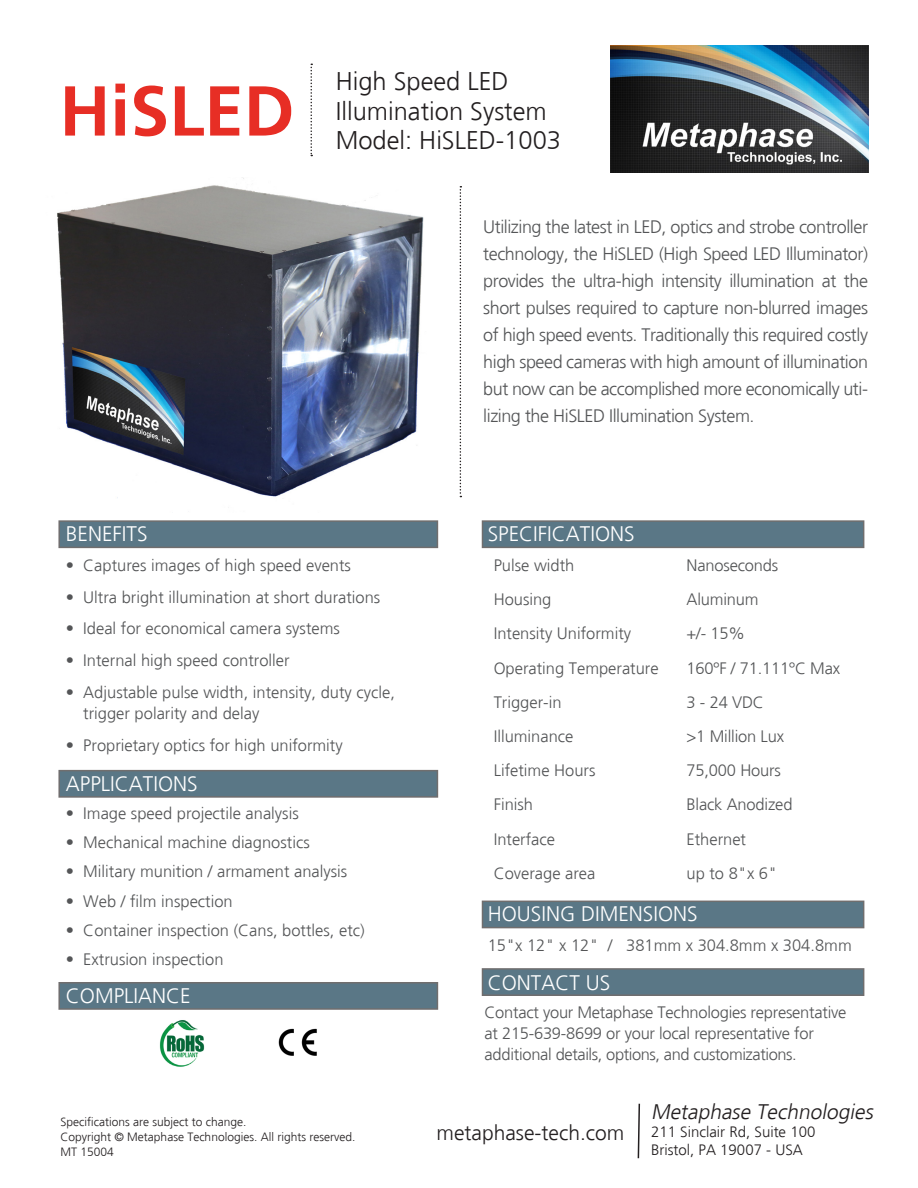
<style>
.page{position:relative;width:918px;height:1188px;background:#fff}
.page>*{position:absolute;margin:0;border:0;box-sizing:border-box;transform-origin:0 0}
.t1{font:700 70.5px "Frutiger";color:#e72e25}
.t2{font:300 25.5px "Frutiger";color:#231f20}
.t3{font:300 21px "Frutiger";color:#fff}
.t4{font:italic 300 21px "Frutiger";color:#231f20}
.t5{font:300 21px "Frutiger";color:#231f20}
.Paragraph_Style_1{font:300 18px/27px "Frutiger";letter-spacing:-.025em;color:#545557;text-align:justify}
.t6{font:300 16.5px/21px "Frutiger";color:#545557}
.t7{font:300 15px "Frutiger";color:#231f20}
.t8{font:300 12px "Frutiger";color:#231f20}
</style>
<div class="page">
<div style="left:59px;top:521px;width:378px;height:26px;background:#5a7786"></div>
<img style="left:57px;top:177px;width:367px;height:321px">
<svg style="left:637px;top:1103px;width:4px;height:56px"></svg>
<svg style="left:460px;top:186px;width:1px;height:311px"></svg>
<svg style="left:310px;top:64px;width:2px;height:92px"></svg>
<div style="left:59px;top:771px;width:378px;height:26px;background:#5a7786"></div>
<div style="left:482px;top:521px;width:382px;height:26px;background:#5a7786"></div>
<div style="left:482px;top:969px;width:382px;height:26px;background:#5a7786"></div>
<div style="left:482px;top:901px;width:382px;height:27px;background:#5a7786"></div>
<div style="left:59px;top:983px;width:378px;height:26px;background:#5a7786"></div>
<img style="left:159px;top:1020px;width:46px;height:47px">
<img style="left:278px;top:1028px;width:39px;height:28px">
<img style="left:611px;top:45px;width:258px;height:127px">
<p class="t1" style="left:59px;top:70px;width:237px">HiSLED</p>
<p class="t2" style="left:336px;top:67px;width:174px">High Speed LED</p>
<p class="t2" style="left:336px;top:97px;width:213px">Illumination System</p>
<p class="t2" style="left:336px;top:126px;width:227px">Model: HiSLED-1003</p>
<p class="Paragraph_Style_1" style="left:483px;top:214px;width:386px">Utilizing the latest in LED, optics and strobe controller technology, the HiSLED (High Speed LED Illuminator) provides the ultra-high intensity illumination at the short pulses required to capture non-blurred images of high speed events. Traditionally this required costly high speed cameras with high amount of illumination but now can be accomplished more economically uti&shy;lizing the HiSLED Illumination System.</p>
<p class="t3" style="left:66px;top:522px;width:83px">BENEFITS</p>
<p class="t6" style="left:66px;top:555px;width:287px">• Captures images of high speed events</p>
<p class="t6" style="left:66px;top:587px;width:316px">• Ultra bright illumination at short durations</p>
<p class="t6" style="left:66px;top:618px;width:276px">• Ideal for economical camera systems</p>
<p class="t6" style="left:66px;top:650px;width:225px">• Internal high speed controller</p>
<p class="t6" style="left:83px;top:682px;width:313px;text-indent:-17px">• Adjustable pulse width, intensity, duty cycle, trigger polarity and delay</p>
<p class="t6" style="left:66px;top:735px;width:278px">• Proprietary optics for high uniformity</p>
<p class="t3" style="left:66px;top:772px;width:133px">APPLICATIONS</p>
<p class="t6" style="left:66px;top:803px;width:234px">• Image speed projectile analysis</p>
<p class="t6" style="left:66px;top:832px;width:245px">• Mechanical machine diagnostics</p>
<p class="t6" style="left:66px;top:862px;width:283px">• Military munition / armament analysis</p>
<p class="t6" style="left:66px;top:891px;width:168px">• Web / film inspection</p>
<p class="t6" style="left:66px;top:920px;width:300px">• Container inspection (Cans, bottles, etc)</p>
<p class="t6" style="left:66px;top:949px;width:159px">• Extrusion inspection</p>
<p class="t3" style="left:66px;top:984px;width:126px">COMPLIANCE</p>
<p class="t8" style="left:60px;top:1115px;width:188px">Specifications are subject to change.</p>
<p class="t8" style="left:60px;top:1130px;width:296px">Copyright © Metaphase Technologies. All rights reserved.</p>
<p class="t8" style="left:60px;top:1145px;width:55px">MT 15004</p>
<p class="t3" style="left:488px;top:522px;width:148px">SPECIFICATIONS</p>
<p class="t6" style="left:494px;top:555px;width:82px">Pulse width</p>
<p class="t6" style="left:687px;top:555px;width:93px">Nanoseconds</p>
<p class="t6" style="left:494px;top:589px;width:59px">Housing</p>
<p class="t6" style="left:687px;top:589px;width:74px">Aluminum</p>
<p class="t6" style="left:494px;top:623px;width:139px">Intensity Uniformity</p>
<p class="t6" style="left:687px;top:623px;width:60px">+/- 15%</p>
<p class="t6" style="left:494px;top:658px;width:166px">Operating Temperature</p>
<p class="t6" style="left:687px;top:658px;width:155px">160ºF / 71.111ºC Max</p>
<p class="t6" style="left:494px;top:692px;width:69px">Trigger-in</p>
<p class="t6" style="left:687px;top:692px;width:79px">3 - 24 VDC</p>
<p class="t6" style="left:494px;top:726px;width:81px">Illuminance</p>
<p class="t6" style="left:687px;top:726px;width:99px">&gt;1 Million Lux</p>
<p class="t6" style="left:494px;top:760px;width:103px">Lifetime Hours</p>
<p class="t6" style="left:687px;top:760px;width:96px">75,000 Hours</p>
<p class="t6" style="left:494px;top:794px;width:41px">Finish</p>
<p class="t6" style="left:687px;top:794px;width:108px">Black Anodized</p>
<p class="t6" style="left:494px;top:829px;width:63px">Interface</p>
<p class="t6" style="left:687px;top:829px;width:61px">Ethernet</p>
<p class="t6" style="left:494px;top:863px;width:103px">Coverage area</p>
<p class="t6" style="left:687px;top:863px;width:92px">up to 8"x 6"</p>
<p class="t3" style="left:488px;top:900px;width:77px">DRIVERS</p>
<p class="t3" style="left:488px;top:902px;width:212px">HOUSING DIMENSIONS</p>
<p class="t6" style="left:488px;top:935px;width:366px">15"x 12" x 12" / 381mm x 304.8mm x 304.8mm</p>
<p class="t3" style="left:488px;top:971px;width:124px">CONTACT US</p>
<p class="t6" style="left:485px;top:1002px;width:363px">Contact your Metaphase Technologies representative at 215-639-8699 or your local representative for additional details, options, and customizations.</p>
<p class="t5" style="left:437px;top:1121px;width:189px">metaphase-tech.com</p>
<p class="t4" style="left:651px;top:1100px;width:228px">Metaphase Technologies</p>
<p class="t7" style="left:651px;top:1124px;width:166px">211 Sinclair Rd, Suite 100</p>
<p class="t7" style="left:651px;top:1142px;width:153px">Bristol, PA 19007 - USA</p>
</div>
